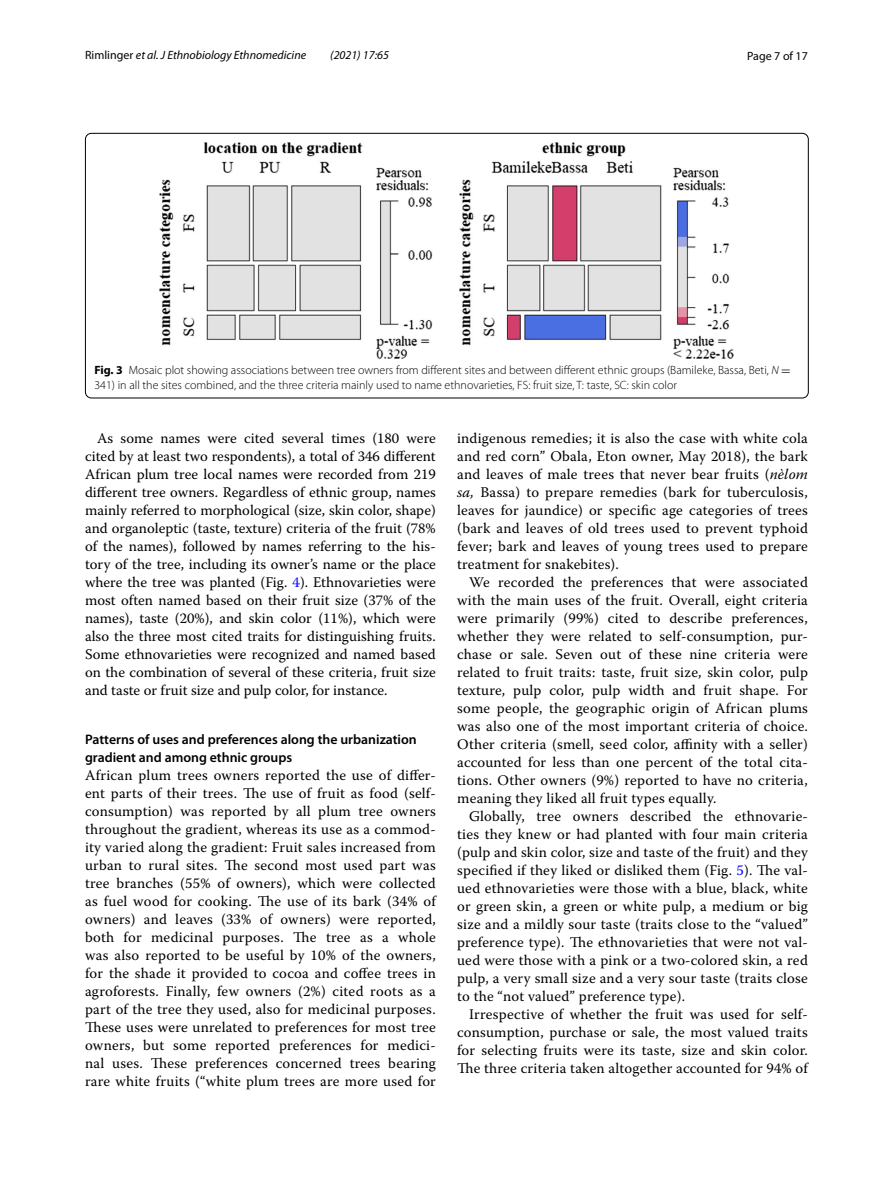
<style>
.page{position:relative;width:893px;height:1187px;background:#fff}
.page>*{position:absolute;margin:0;border:0;box-sizing:border-box;transform-origin:0 0}
.t1{font:14.7px/18px "Warnock Pro";letter-spacing:.015em;color:#000;text-align:justify}
.t2{font:600 13.8px/18px "Myriad Pro";color:#000}
.t3{font:300 12px/15px "Myriad Pro";color:#000}
.t4{font:italic 12px "Myriad Pro";color:#000}
.t5{font:12px "Myriad Pro";color:#000}
.s1{font-style:normal}
.s2{font-weight:700}
.s3{font-style:italic}
.s4{font-family:"MTSY";font-weight:400}
.s5{color:#00f}
</style>
<div class="page">
<img style="left:160px;top:142px;width:574px;height:216px">
<div style="left:85px;top:133px;width:723px;height:265px;border:1px solid #000;border-radius:6px"></div>
<p class="t4" style="left:85px;top:48px;width:223px"><span class="s1">Rimlinger</span> et al. J Ethnobiology Ethnomedicine</p>
<p class="t4" style="left:330px;top:48px;width:60px">(2021) 17:65</p>
<p class="t5" style="left:747px;top:48px;width:62px">Page 7 of 17</p>
<p class="t3" style="left:94px;top:362px;width:697px"><span class="s2">Fig. 3</span> Mosaic plot showing associations between tree owners from different sites and between different ethnic groups (Bamileke, Bassa, Beti, <span class="s3">N</span> <span class="s4">=<br></span>341) in all the sites combined, and the three criteria mainly used to name ethnovarieties, FS: fruit size, T: taste, SC: skin color</p>
<p class="t1" style="left:85px;top:429px;width:352px;text-indent:12px">As some names were cited several times (180 were cited by at least two respondents), a total of 346 different African plum tree local names were recorded from 219 different tree owners. Regardless of ethnic group, names mainly referred to morphological (size, skin color, shape) and organoleptic (taste, texture) criteria of the fruit (78% of the names), followed by names referring to the his&shy;tory of the tree, including its owner’s name or the place where the tree was planted (Fig. <span class="s5">4</span>). Ethnovarieties were most often named based on their fruit size (37% of the names), taste (20%), and skin color (11%), which were also the three most cited traits for distinguishing fruits.<br>Some ethnovarieties were recognized and named based on the combination of several of these criteria, fruit size and taste or fruit size and pulp color, for instance.</p>
<p class="t2" style="left:85px;top:730px;width:333px">Patterns of uses and preferences along the urbanization gradient and among ethnic groups</p>
<p class="t1" style="left:85px;top:766px;width:352px">African plum trees owners reported the use of differ&shy;ent parts of their trees. The use of fruit as food (self&shy;consumption) was reported by all plum tree owners throughout the gradient, whereas its use as a commod&shy;ity varied along the gradient: Fruit sales increased from urban to rural sites. The second most used part was tree branches (55% of owners), which were collected as fuel wood for cooking. The use of its bark (34% of owners) and leaves (33% of owners) were reported, both for medicinal purposes. The tree as a whole was also reported to be useful by 10% of the owners, for the shade it provided to cocoa and coffee trees in agroforests. Finally, few owners (2%) cited roots as a part of the tree they used, also for medicinal purposes.<br>These uses were unrelated to preferences for most tree owners, but some reported preferences for medici&shy;nal uses. These preferences concerned trees bearing rare white fruits (“white plum trees are more used for</p>
<p class="t1" style="left:457px;top:429px;width:352px">indigenous remedies; it is also the case with white cola and red corn” Obala, Eton owner, May 2018), the bark and leaves of male trees that never bear fruits (<span class="s3">nèlom sa,</span> Bassa) to prepare remedies (bark for tuberculosis, leaves for jaundice) or specific age categories of trees (bark and leaves of old trees used to prevent typhoid fever; bark and leaves of young trees used to prepare treatment for snakebites).</p>
<p class="t1" style="left:457px;top:573px;width:352px;text-indent:12px">We recorded the preferences that were associated with the main uses of the fruit. Overall, eight criteria were primarily (99%) cited to describe preferences, whether they were related to self-consumption, pur&shy;chase or sale. Seven out of these nine criteria were related to fruit traits: taste, fruit size, skin color, pulp texture, pulp color, pulp width and fruit shape. For some people, the geographic origin of African plums was also one of the most important criteria of choice.<br>Other criteria (smell, seed color, affinity with a seller) accounted for less than one percent of the total cita&shy;tions. Other owners (9%) reported to have no criteria, meaning they liked all fruit types equally.</p>
<p class="t1" style="left:457px;top:807px;width:352px;text-indent:12px">Globally, tree owners described the ethnovarie&shy;ties they knew or had planted with four main criteria (pulp and skin color, size and taste of the fruit) and they specified if they liked or disliked them (Fig. <span class="s5">5</span>). The val&shy;ued ethnovarieties were those with a blue, black, white or green skin, a green or white pulp, a medium or big size and a mildly sour taste (traits close to the “valued” preference type). The ethnovarieties that were not val&shy;ued were those with a pink or a two-colored skin, a red pulp, a very small size and a very sour taste (traits close to the “not valued” preference type).</p>
<p class="t1" style="left:457px;top:1005px;width:352px;text-indent:12px">Irrespective of whether the fruit was used for self&shy;consumption, purchase or sale, the most valued traits for selecting fruits were its taste, size and skin color.<br>The three criteria taken altogether accounted for 94% of</p>
</div>
